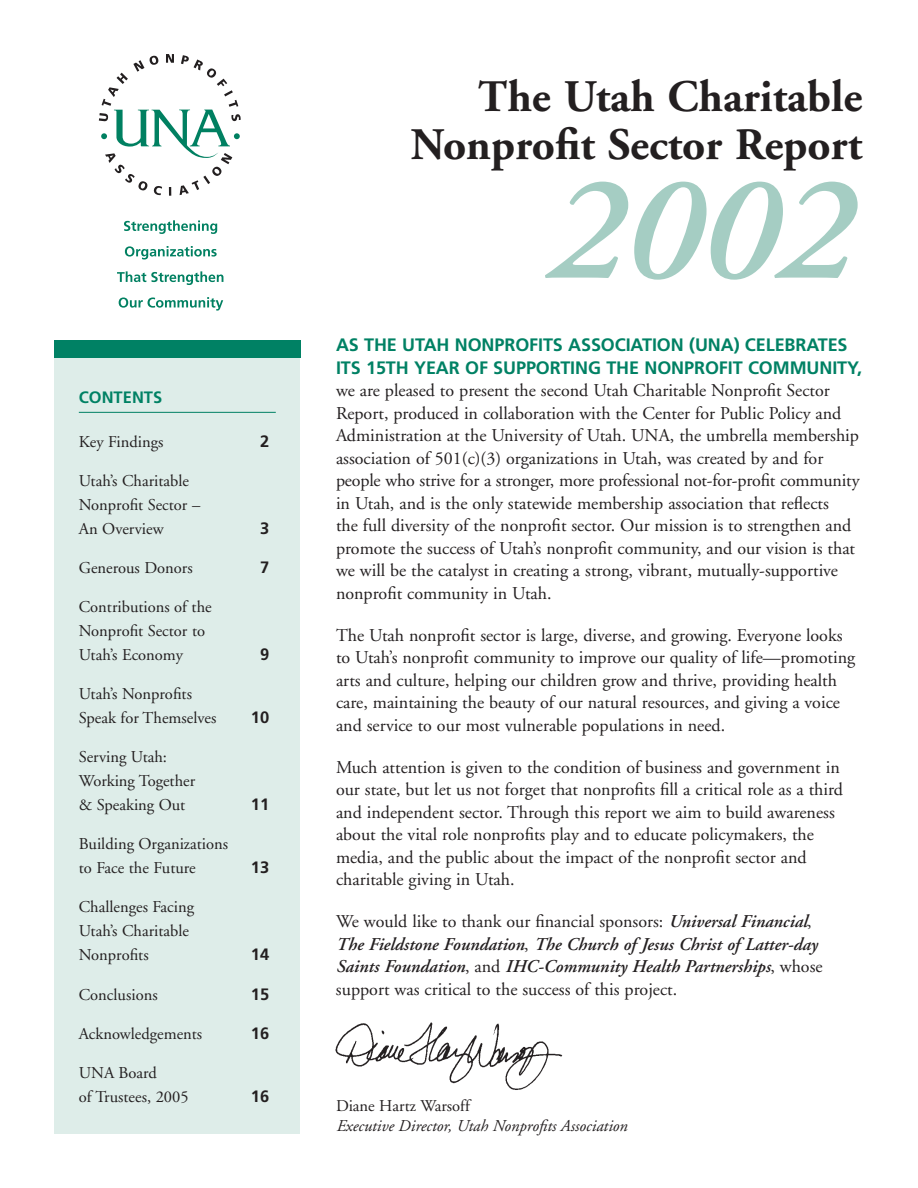
<style>
.page{position:relative;width:918px;height:1188px;background:#fff}
.page>*{position:absolute;margin:0;border:0;box-sizing:border-box;transform-origin:0 0}
.t1{font:italic 600 150px "Adobe Garamond";color:#a5cdc3}
.t2{font:700 45px/48px "Adobe Garamond";color:#231f20;text-align:right}
.t3{font:18px/22.5px "Adobe Garamond";color:#231f20}
.t4{font:italic 600 18px/22.5px "Adobe Garamond";color:#231f20}
.t5{font:700 18px/22.5px "Frutiger";letter-spacing:-.005em;color:#008164}
.t6{font:16.5px/24px "Adobe Garamond";color:#231f20}
.t7{font:italic 16.5px "Adobe Garamond";color:#231f20}
.t8{font:700 16.5px "Frutiger";color:#231f20}
.t9{font:700 16.5px "Frutiger";color:#008164}
.s1{font-weight:400;font-style:normal}
</style>
<div class="page">
<div style="left:54px;top:344px;width:246px;height:790px;background:#deede9"></div>
<svg style="left:99px;top:54px;width:142px;height:142px"></svg>
<svg style="left:124px;top:220px;width:93px;height:14px"></svg>
<svg style="left:125px;top:246px;width:92px;height:14px"></svg>
<svg style="left:117px;top:271px;width:106px;height:14px"></svg>
<svg style="left:119px;top:297px;width:104px;height:14px"></svg>
<div style="left:54px;top:340px;width:246px;height:18px;background:#008164"></div>
<hr style="left:79px;top:412px;width:197px;height:1px;background:#008164">
<img style="left:335px;top:1022px;width:228px;height:68px">
<p class="t9" style="left:79px;top:391px;width:85px">CONTENTS</p>
<p class="t6" style="left:79px;top:431px;width:86px">Key Findings</p>
<p class="t8" style="left:260px;top:434px;width:11px">2</p>
<p class="t6" style="left:79px;top:470px;width:123px">Utah’s Charitable<br>Nonprofit Sector –<br>An Overview</p>
<p class="t8" style="left:260px;top:521px;width:11px">3</p>
<p class="t6" style="left:79px;top:557px;width:115px">Generous Donors</p>
<p class="t8" style="left:260px;top:560px;width:11px">7</p>
<p class="t6" style="left:79px;top:596px;width:134px">Contributions of the<br>Nonprofit Sector to<br>Utah’s Economy</p>
<p class="t8" style="left:260px;top:648px;width:11px">9</p>
<p class="t6" style="left:79px;top:683px;width:139px">Utah’s Nonprofits<br>Speak for Themselves</p>
<p class="t6" style="left:79px;top:746px;width:118px">Serving Utah:<br>Working Together &amp; Speaking Out</p>
<p class="t6" style="left:79px;top:834px;width:151px">Building Organizations to Face the Future</p>
<p class="t6" style="left:79px;top:897px;width:117px">Challenges Facing<br>Utah’s Charitable<br>Nonprofits</p>
<p class="t8" style="left:251px;top:711px;width:20px">10</p>
<p class="t8" style="left:251px;top:798px;width:20px">11</p>
<p class="t8" style="left:251px;top:861px;width:20px">13</p>
<p class="t8" style="left:251px;top:948px;width:20px">14</p>
<p class="t6" style="left:79px;top:984px;width:80px">Conclusions</p>
<p class="t8" style="left:251px;top:987px;width:20px">15</p>
<p class="t6" style="left:79px;top:1023px;width:125px">Acknowledgements</p>
<p class="t8" style="left:251px;top:1026px;width:20px">16</p>
<p class="t6" style="left:79px;top:1062px;width:111px">UNA Board<br>of Trustees, 2005</p>
<p class="t8" style="left:251px;top:1089px;width:20px">16</p>
<h2 class="t2" style="left:411px;top:77px;width:453px">The Utah Charitable<br>Nonprofit Sector Report</h2>
<h1 class="t1" style="left:541px;top:170px;width:307px">2002</h1>
<p class="t5" style="left:336px;top:335px;width:528px">AS THE UTAH NONPROFITS ASSOCIATION (UNA) CELEBRATES<br>ITS 15TH YEAR OF SUPPORTING THE NONPROFIT COMMUNITY,</p>
<p class="t3" style="left:336px;top:381px;width:525px">we are pleased to present the second Utah Charitable Nonprofit Sector Report, produced in collaboration with the Center for Public Policy and Administration at the University of Utah. UNA, the umbrella membership association of 501(c)(3) organizations in Utah, was created by and for people who strive for a stronger, more professional not-for-profit community in Utah, and is the only statewide membership association that reflects<br>the full diversity of the nonprofit sector. Our mission is to strengthen and promote the success of Utah’s nonprofit community, and our vision is that we will be the catalyst in creating a strong, vibrant, mutually-supportive nonprofit community in Utah.</p>
<p class="t3" style="left:336px;top:625px;width:521px">The Utah nonprofit sector is large, diverse, and growing. Everyone looks to Utah’s nonprofit community to improve our quality of life—promoting arts and culture, helping our children grow and thrive, providing health care, maintaining the beauty of our natural resources, and giving a voice and service to our most vulnerable populations in need.</p>
<p class="t3" style="left:336px;top:757px;width:509px">Much attention is given to the condition of business and government in our state, but let us not forget that nonprofits fill a critical role as a third and independent sector. Through this report we aim to build awareness about the vital role nonprofits play and to educate policymakers, the media, and the public about the impact of the nonprofit sector and charitable giving in Utah.</p>
<p class="t4" style="left:336px;top:912px;width:488px"><span class="s1">We would like to thank our financial sponsors:</span> Universal Financial<span class="s1">, </span>The Fieldstone Foundation<span class="s1">,</span> The Church of Jesus Christ of Latter-day Saints Foundation<span class="s1">, and</span> IHC-Community Health Partnerships<span class="s1">, whose support was critical to the success of this project.</span></p>
<p class="t6" style="left:336px;top:1096px;width:135px">Diane Hartz Warsoff</p>
<p class="t7" style="left:336px;top:1119px;width:293px">Executive Director, Utah Nonprofits Association</p>
</div>
